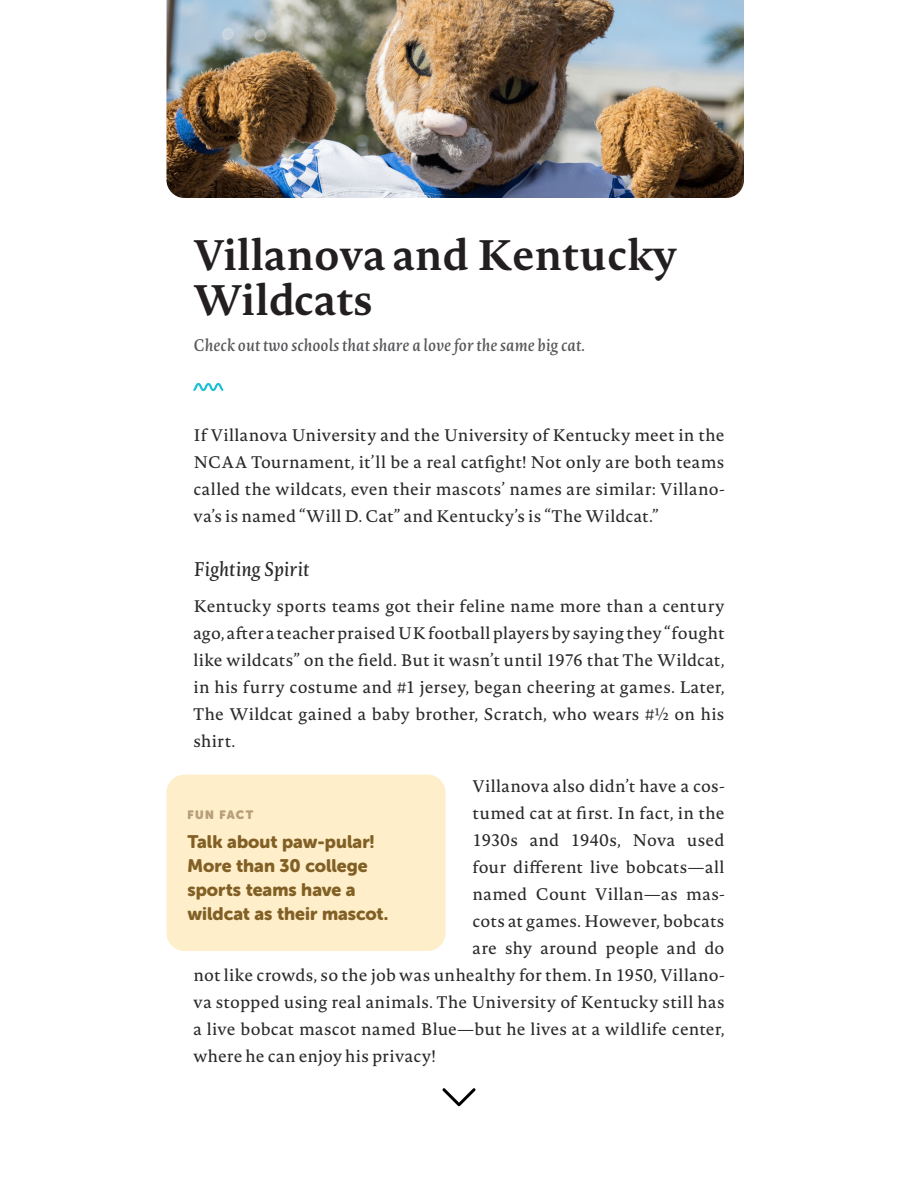
<style>
.page{position:relative;width:918px;height:1188px;background:#fff}
.page>*{position:absolute;margin:0;border:0;box-sizing:border-box;transform-origin:0 0}
.Main_Title{font:700 42px/45px "Novel Pro";color:#231f20}
.Section_Title{font:italic 19.5px "Novel Pro";letter-spacing:-.005em;color:#2a2a2a}
.Callout{font:18px/24px "Museo Sans Rounded 900";color:#826025}
.Main_Body{font:16.5px/27px "Novel Pro";letter-spacing:.015em;color:#2a2a2a;text-align:justify}
.Subtitle{font:italic 500 16.5px "Novel Pro";color:#57585a}
.Callout-2{font:12px "Museo Sans Rounded";letter-spacing:.115em;color:#b69f79}
</style>
<div class="page">
<svg style="left:442px;top:1088px;width:34px;height:18px"></svg>
<div style="left:166px;top:775px;width:280px;height:176px;background:#feeec9;border-radius:18px"></div>
<svg style="left:194px;top:383px;width:29px;height:8px"></svg>
<img style="left:166px;top:0;width:578px;height:198px">
<h2 class="Main_Title" style="left:194px;top:231px;width:485px">Villanova and Kentucky<br>Wildcats</h2>
<h3 class="Subtitle" style="left:194px;top:333px;width:393px">Check out two schools that share a love for the same big cat.</h3>
<p class="Main_Body" style="left:194px;top:421px;width:533px">If Villanova University and the University of Kentucky meet in the NCAA Tournament, it’ll be a real catfight! Not only are both teams called the wildcats, even their mascots’ names are similar: Villano&shy;va’s is named “Will D. Cat” and Kentucky’s is “The Wildcat.”</p>
<h4 class="Section_Title" style="left:194px;top:555px;width:117px">Fighting Spirit</h4>
<p class="Main_Body" style="left:194px;top:592px;width:533px">Kentucky sports teams got their feline name more than a century ago, after a teacher praised UK football players by saying they “fought like wildcats” on the field. But it wasn’t until 1976 that The Wildcat, in his furry costume and #1 jersey, began cheering at games. Later, The Wildcat gained a baby brother, Scratch, who wears #½ on his shirt.</p>
<p class="Main_Body" style="left:472px;top:772px;width:253px">Villanova also didn’t have a cos-</p>
<p class="Main_Body" style="left:472px;top:799px;width:254px">tumed cat at first. In fact, in the</p>
<p class="Main_Body" style="left:472px;top:826px;width:254px">1930s and 1940s, Nova used</p>
<p class="Main_Body" style="left:472px;top:853px;width:254px">four different live bobcats—all</p>
<p class="Main_Body" style="left:472px;top:880px;width:253px">named Count Villan—as mas-</p>
<p class="Main_Body" style="left:472px;top:907px;width:254px">cots at games. However, bobcats</p>
<p class="Main_Body" style="left:472px;top:934px;width:254px">are shy around people and do</p>
<p class="Main_Body" style="left:194px;top:961px;width:532px">not like crowds, so the job was unhealthy for them. In 1950, Villano-</p>
<p class="Main_Body" style="left:194px;top:988px;width:533px">va stopped using real animals. The University of Kentucky still has</p>
<p class="Main_Body" style="left:194px;top:1015px;width:533px">a live bobcat mascot named Blue—but he lives at a wildlife center,</p>
<p class="Main_Body" style="left:194px;top:1042px;width:244px">where he can enjoy his privacy!</p>
<p class="Callout-2" style="left:188px;top:808px;width:67px">FUN FACT</p>
<p class="Callout" style="left:188px;top:830px;width:203px">Talk about paw-pular!<br>More than 30 college sports teams have a wildcat as their mascot.</p>
</div>
